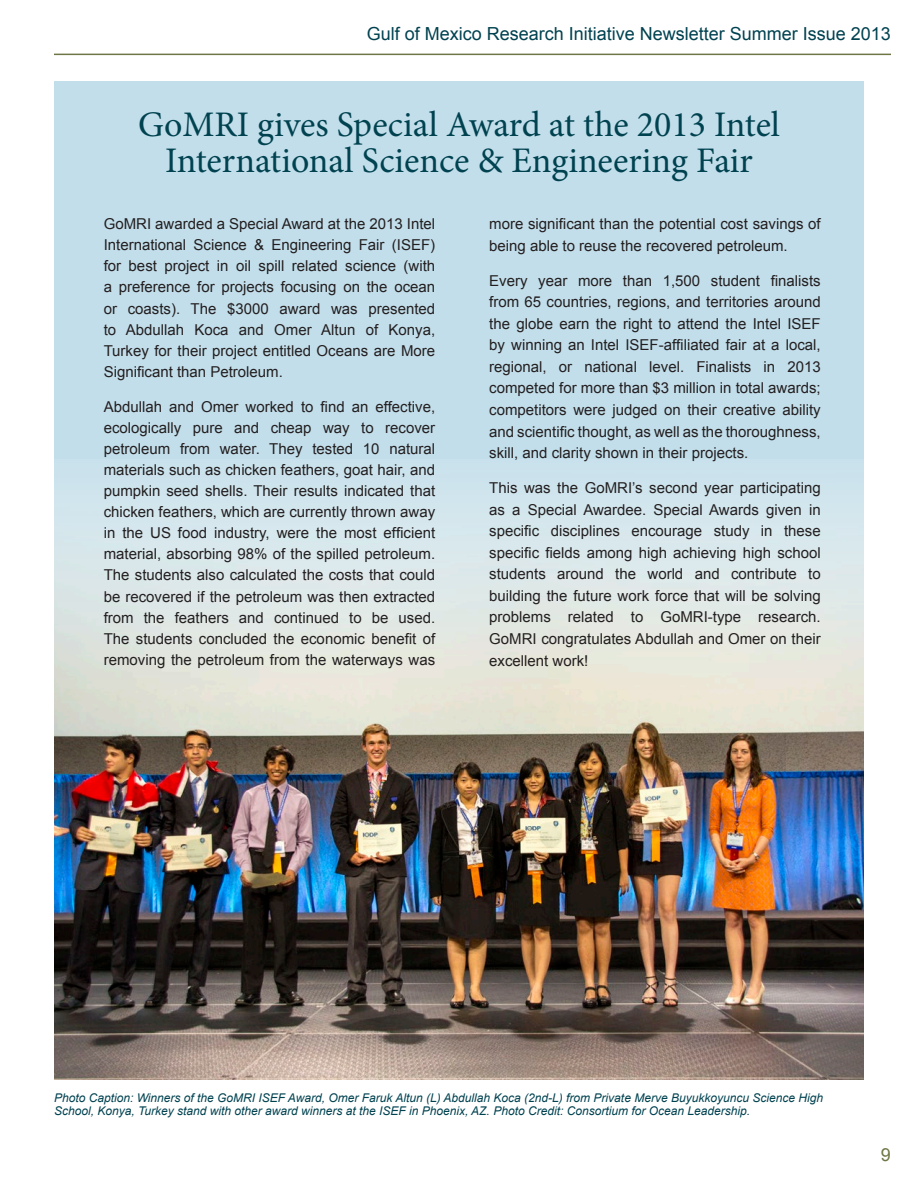
<style>
.page{position:relative;width:918px;height:1188px;background:#fff}
.page>*{position:absolute;margin:0;border:0;box-sizing:border-box;transform-origin:0 0}
.Article_Head_1{font:36px/36px "Minion Pro";color:#004250;text-align:center}
.t1{font:18px "Arial";color:#004250}
.t2{font:18px "Arial";color:#6e7645}
.t3{font:15px/21.1px "Arial";color:#231f20;text-align:justify}
.Captions{font:italic 12px/13.5px "Arial";color:#004250}
</style>
<div class="page">
<hr style="left:54px;top:54px;width:837px;height:1px;background:#6e7645">
<div style="left:54px;top:81px;width:810px;height:922px;background:#c2deea"></div>
<img style="left:54px;top:482px;width:810px;height:598px">
<p class="t1" style="left:367px;top:22px;width:526px">Gulf of Mexico Research Initiative Newsletter Summer Issue 2013</p>
<p class="Article_Head_1" style="left:138px;top:107px;width:643px">GoMRI gives Special Award at the 2013 Intel<br>International Science &amp; Engineering Fair</p>
<p class="t3" style="left:104px;top:213px;width:333px">GoMRI awarded a Special Award at the 2013 Intel International Science &amp; Engineering Fair (ISEF) for best project in oil spill related science (with a preference for projects focusing on the ocean or coasts). The $3000 award was presented to Abdullah Koca and Omer Altun of Konya, Turkey for their project entitled Oceans are More Significant than Petroleum.</p>
<p class="t3" style="left:104px;top:396px;width:333px">Abdullah and Omer worked to find an effective, ecologically pure and cheap way to recover petroleum from water. They tested 10 natural materials such as chicken feathers, goat hair, and pumpkin seed shells. Their results indicated that chicken feathers, which are currently thrown away in the US food industry, were the most efficient material, absorbing 98% of the spilled petroleum.<br>The students also calculated the costs that could be recovered if the petroleum was then extracted from the feathers and continued to be used.<br>The students concluded the economic benefit of removing the petroleum from the waterways was</p>
<p class="t3" style="left:489px;top:213px;width:333px;line-height:21.6px">more significant than the potential cost savings of being able to reuse the recovered petroleum.</p>
<p class="t3" style="left:489px;top:270px;width:333px;line-height:21.6px">Every year more than 1,500 student finalists from 65 countries, regions, and territories around the globe earn the right to attend the Intel ISEF by winning an Intel ISEF-affiliated fair at a local, regional, or national level. Finalists in 2013 competed for more than $3 million in total awards; competitors were judged on their creative ability and scientific thought, as well as the thoroughness, skill, and clarity shown in their projects.</p>
<p class="t3" style="left:489px;top:477px;width:333px;line-height:21.6px">This was the GoMRI’s second year participating as a Special Awardee. Special Awards given in specific disciplines encourage study in these specific fields among high achieving high school students around the world and contribute to building the future work force that will be solving problems related to GoMRI-type research.<br>GoMRI congratulates Abdullah and Omer on their excellent work!</p>
<p class="Captions" style="left:54px;top:1091px;width:771px">Photo Caption: Winners of the GoMRI ISEF Award, Omer Faruk Altun (L) Abdullah Koca (2nd-L) from Private Merve Buyukkoyuncu Science High<br>School, Konya, Turkey stand with other award winners at the ISEF in Phoenix, AZ. Photo Credit: Consortium for Ocean Leadership.</p>
<p class="t2" style="left:881px;top:1143px;width:12px">9</p>
</div>
